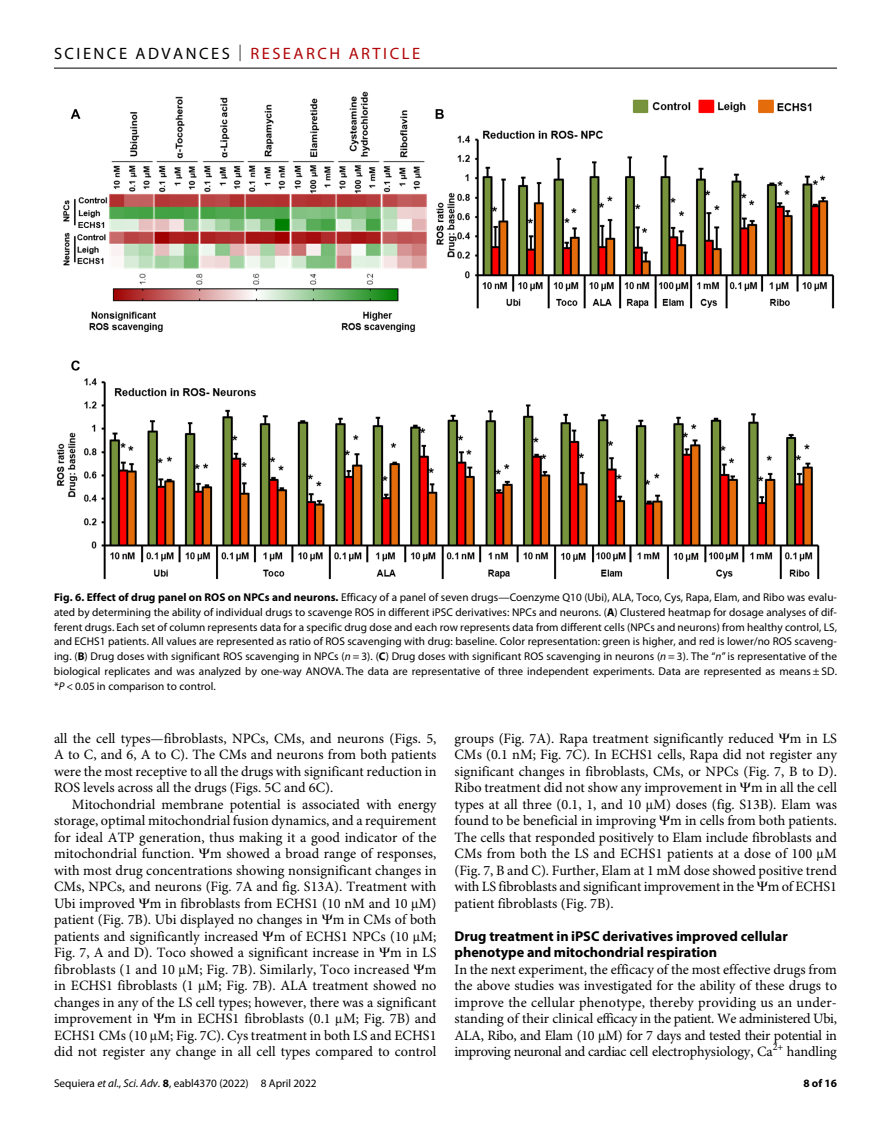
<style>
.page{position:relative;width:891px;height:1134px;background:#fff}
.page>*{position:absolute;margin:0;border:0;box-sizing:border-box;transform-origin:0 0}
.t1{font:16.5px "Myriad Pro";letter-spacing:.15em;color:#000}
.t2{font:14.25px/16.5px "Minion Pro";color:#000;text-align:justify}
.t3{font:700 14.25px/16.5px "Myriad Pro";color:#000}
.t4{font:11.25px/15px "Myriad Pro";letter-spacing:.005em;color:#000;text-align:justify}
.t5{font:700 11.25px "Myriad Pro";color:#000}
.s1{font-weight:300}
.s2{color:#b10508}
.s3{font-weight:700}
.s4{font-style:italic}
</style>
<div class="page">
<hr style="left:54px;top:68px;width:783px;height:1px;background:#000">
<img style="left:57px;top:91px;width:777px;height:488px">
<p class="t1" style="left:54px;top:40px;width:368px">SCIENCE ADVANCES <span class="s1">|</span> <span class="s2">RESEARCH ARTICLE</span></p>
<p class="t4" style="left:54px;top:589px;width:785px"><span class="s3">Fig. 6. Effect of drug panel on ROS on NPCs and neurons.</span> Efficacy of a panel of seven drugs—Coenzyme Q10 (Ubi), ALA, Toco, Cys, Rapa, Elam, and Ribo was evalu&shy;ated by determining the ability of individual drugs to scavenge ROS in different iPSC derivatives: NPCs and neurons. (<span class="s3">A</span>) Clustered heatmap for dosage analyses of dif&shy;ferent drugs. Each set of column represents data for a specific drug dose and each row represents data from different cells (NPCs and neurons) from healthy control, LS, and ECHS1 patients. All values are represented as ratio of ROS scavenging with drug: baseline. Color representation: green is higher, and red is lower/no ROS scaveng&shy;ing. (<span class="s3">B</span>) Drug doses with significant ROS scavenging in NPCs (<span class="s4">n</span> = 3). (<span class="s3">C</span>) Drug doses with significant ROS scavenging in neurons (<span class="s4">n</span> = 3). The “<span class="s4">n</span>” is representative of the biological replicates and was analyzed by one-way ANOVA. The data are representative of three independent experiments. Data are represented as means ± SD. *<span class="s4">P</span> &lt; 0.05 in comparison to control.</p>
<p class="t2" style="left:54px;top:731px;width:384px">all the cell types—fibroblasts, NPCs, CMs, and neurons (Figs. 5, A to C, and 6, A to C). The CMs and neurons from both patients were the most receptive to all the drugs with significant reduction in ROS levels across all the drugs (Figs. 5C and 6C).</p>
<p class="t2" style="left:54px;top:797px;width:384px;text-indent:18px">Mitochondrial membrane potential is associated with energy storage, optimal mitochondrial fusion dynamics, and a requirement for ideal ATP generation, thus making it a good indicator of the mitochondrial function. m showed a broad range of responses, with most drug concentrations showing nonsignificant changes in CMs, NPCs, and neurons (Fig. 7A and fig. S13A). Treatment with Ubi improved m in fibroblasts from ECHS1 (10 nM and 10 M) patient (Fig. 7B). Ubi displayed no changes in m in CMs of both patients and significantly increased m of ECHS1 NPCs (10 M; Fig. 7, A and D). Toco showed a significant increase in m in LS fibroblasts (1 and 10 M; Fig. 7B). Similarly, Toco increased m in ECHS1 fibroblasts (1 M; Fig. 7B). ALA treatment showed no changes in any of the LS cell types; however, there was a significant improvement in m in ECHS1 fibroblasts (0.1 M; Fig. 7B) and ECHS1 CMs (10 M; Fig. 7C). Cys treatment in both LS and ECHS1 did not register any change in all cell types compared to control</p>
<p class="t4" style="left:54px;top:1076px;width:264px">Sequiera <span class="s4">et al</span>., <span class="s4">Sci. Adv.</span> <span class="s3">8</span>, eabl4370 (2022) 8 April 2022</p>
<p class="t2" style="left:454px;top:731px;width:384px">groups (Fig. 7A). Rapa treatment significantly reduced m in LS CMs (0.1 nM; Fig. 7C). In ECHS1 cells, Rapa did not register any significant changes in fibroblasts, CMs, or NPCs (Fig. 7, B to D).<br>Ribo treatment did not show any improvement in m in all the cell types at all three (0.1, 1, and 10 M) doses (fig. S13B). Elam was found to be beneficial in improving m in cells from both patients.<br>The cells that responded positively to Elam include fibroblasts and CMs from both the LS and ECHS1 patients at a dose of 100 M (Fig. 7, B and C). Further, Elam at 1 mM dose showed positive trend with LS fibroblasts and significant improvement in the m of ECHS1 patient fibroblasts (Fig. 7B).</p>
<p class="t3" style="left:454px;top:926px;width:335px">Drug treatment in iPSC derivatives improved cellular phenotype and mitochondrial respiration</p>
<p class="t2" style="left:454px;top:962px;width:384px">In the next experiment, the efficacy of the most effective drugs from the above studies was investigated for the ability of these drugs to improve the cellular phenotype, thereby providing us an under&shy;standing of their clinical efficacy in the patient. We administered Ubi, ALA, Ribo, and Elam (10 M) for 7 days and tested their potential in improving neuronal and cardiac cell electrophysiology, Ca<sup>2+</sup> handling</p>
<p class="t5" style="left:803px;top:1074px;width:35px">8 of 16</p>
</div>
